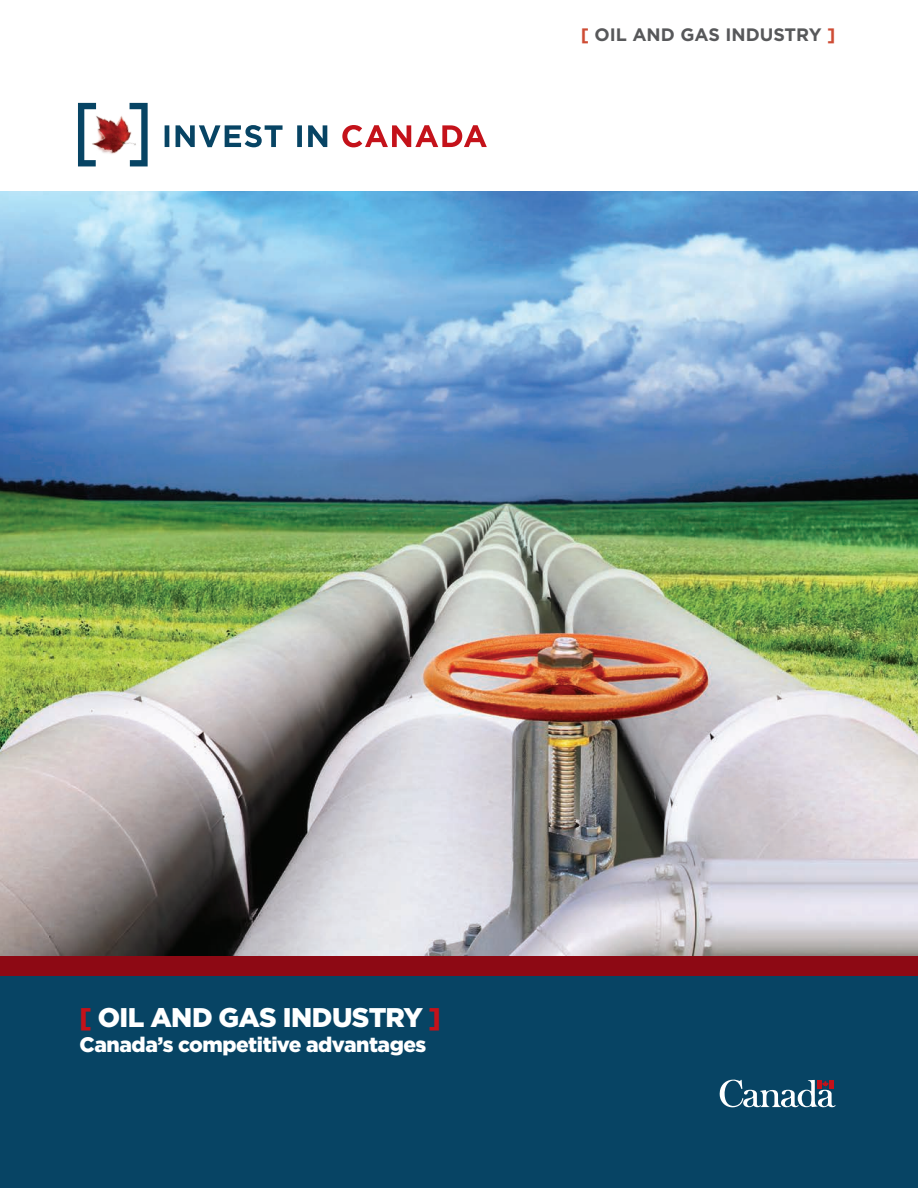
<style>
.page{position:relative;width:918px;height:1188px;background:#fff}
.page>*{position:absolute;margin:0;border:0;box-sizing:border-box;transform-origin:0 0}
.t1{font:900 27px "Gotham";letter-spacing:-.025em;color:#fff}
.t2{font:900 21px "Gotham";letter-spacing:-.02em;color:#fff}
.t3{font:700 18px "Gotham";color:#57585a}
.s1{color:#ce4c34}
.s2{color:#c4121a}
</style>
<div class="page">
<img style="left:0;top:191px;width:918px;height:766px">
<div style="left:0;top:957px;width:918px;height:231px;background:#074464"></div>
<svg style="left:719px;top:1079px;width:117px;height:29px"></svg>
<img style="left:78px;top:102px;width:70px;height:65px">
<svg style="left:78px;top:103px;width:70px;height:63px"></svg>
<svg style="left:342px;top:125px;width:145px;height:22px"></svg>
<svg style="left:165px;top:125px;width:162px;height:22px"></svg>
<div style="left:0;top:957px;width:918px;height:19px;background:#8d0914"></div>
<p class="t3" style="left:581px;top:23px;width:256px"><span class="s1">[</span> OIL AND GAS INDUSTRY <span class="s1">]</span></p>
<p class="t1" style="left:80px;top:1002px;width:363px"><span class="s2">[</span> OIL AND GAS INDUSTRY <span class="s2">]</span></p>
<p class="t2" style="left:80px;top:1033px;width:348px">Canada’s competitive advantages</p>
</div>
